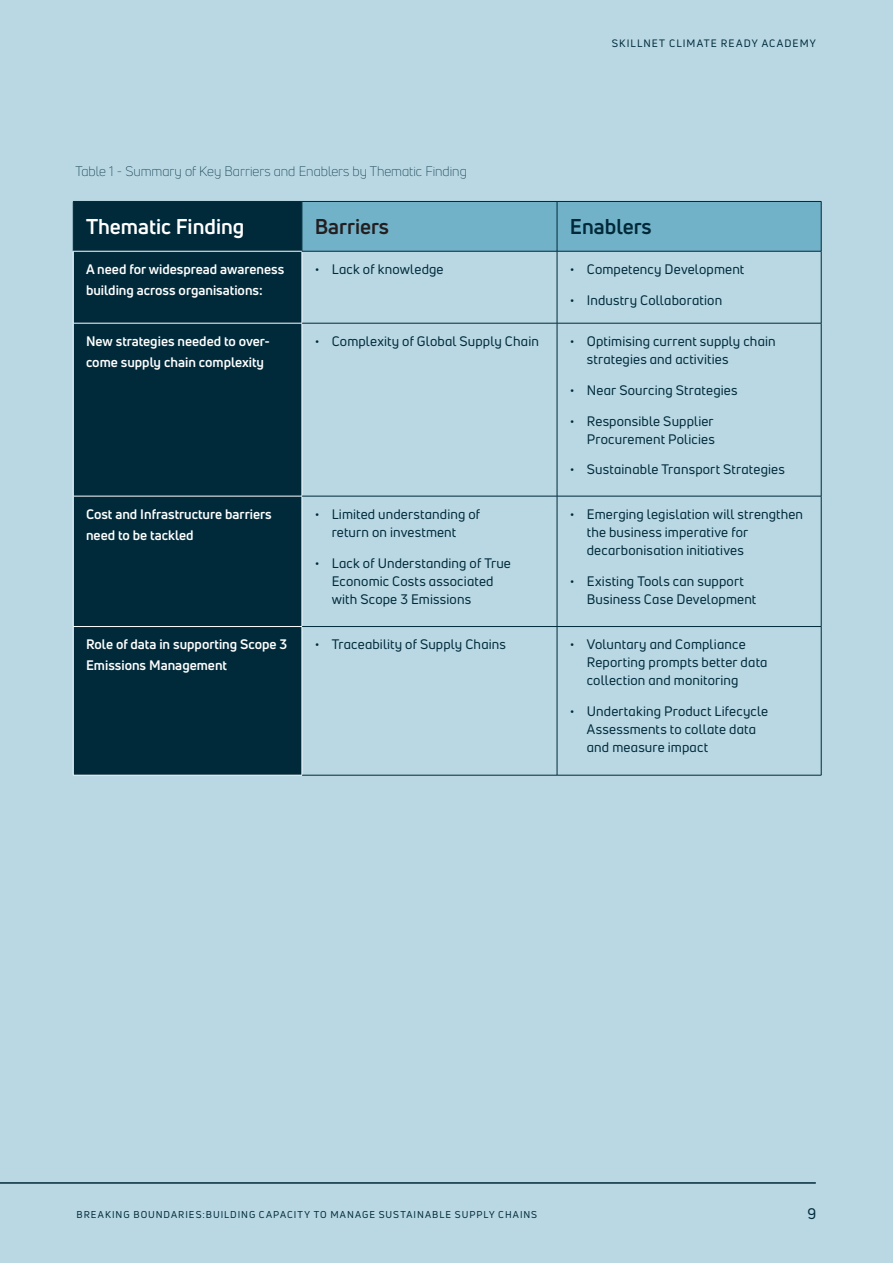
<style>
.page{position:relative;width:893px;height:1263px;background:#b9d8e4}
.page>*{position:absolute;margin:0;border:0;box-sizing:border-box;transform-origin:0 0}
.t1{font:700 21px "Uni Neue";color:#fff}
.t2{font:700 21px "Uni Neue";color:#231f20}
.t3{font:700 21px "Uni Neue";color:#002a3a}
.t4{font:15px "Uni Neue";color:#002a3a}
.t5{font:13.5px/18px "Uni Neue";letter-spacing:.015em;color:#002a3a}
.t6{font:700 13.5px/21px "Uni Neue";color:#fff}
.Normal_text_-_on_light{font:300 13.5px "Uni Neue";color:#002a3a}
.t7{font:10.5px "Uni Neue";letter-spacing:.11em;color:#002a3a}
.t8{font:9.75px "Uni Neue";letter-spacing:.105em;color:#002a3a}
</style>
<div class="page">
<hr style="left:0;top:1182px;width:816px;height:2px;background:#002a3a">
<div style="left:74px;top:202px;width:228px;height:573px;background:#002a3a"></div>
<div style="left:303px;top:202px;width:518px;height:49px;background:#72b2c9"></div>
<hr style="left:73px;top:251px;width:1px;height:72px;background:#fff">
<hr style="left:302px;top:251px;width:1px;height:72px;background:#fff">
<hr style="left:73px;top:323px;width:229px;height:1px;background:#fff">
<hr style="left:73px;top:323px;width:1px;height:173px;background:#fff">
<hr style="left:302px;top:323px;width:1px;height:173px;background:#fff">
<hr style="left:73px;top:496px;width:229px;height:1px;background:#fff">
<hr style="left:73px;top:496px;width:1px;height:130px;background:#fff">
<hr style="left:302px;top:496px;width:1px;height:130px;background:#fff">
<hr style="left:73px;top:626px;width:229px;height:1px;background:#fff">
<hr style="left:73px;top:627px;width:1px;height:148px;background:#fff">
<hr style="left:302px;top:627px;width:1px;height:148px;background:#fff">
<hr style="left:73px;top:775px;width:229px;height:1px;background:#fff">
<hr style="left:302px;top:323px;width:255px;height:1px;background:#002a3a">
<hr style="left:302px;top:496px;width:255px;height:1px;background:#002a3a">
<hr style="left:302px;top:626px;width:255px;height:1px;background:#002a3a">
<hr style="left:557px;top:627px;width:1px;height:148px;background:#002a3a">
<hr style="left:821px;top:627px;width:1px;height:148px;background:#002a3a">
<hr style="left:302px;top:775px;width:255px;height:1px;background:#002a3a">
<hr style="left:557px;top:775px;width:264px;height:1px;background:#002a3a">
<hr style="left:557px;top:201px;width:264px;height:1px;background:#002a3a">
<hr style="left:821px;top:202px;width:1px;height:49px;background:#002a3a">
<hr style="left:557px;top:251px;width:264px;height:1px;background:#002a3a">
<hr style="left:557px;top:251px;width:1px;height:72px;background:#002a3a">
<hr style="left:821px;top:251px;width:1px;height:72px;background:#002a3a">
<hr style="left:557px;top:323px;width:264px;height:1px;background:#002a3a">
<hr style="left:557px;top:323px;width:1px;height:173px;background:#002a3a">
<hr style="left:821px;top:323px;width:1px;height:173px;background:#002a3a">
<hr style="left:557px;top:496px;width:264px;height:1px;background:#002a3a">
<hr style="left:557px;top:496px;width:1px;height:130px;background:#002a3a">
<hr style="left:821px;top:496px;width:1px;height:130px;background:#002a3a">
<hr style="left:557px;top:626px;width:264px;height:1px;background:#002a3a">
<hr style="left:73px;top:201px;width:229px;height:1px;background:#002a3a">
<hr style="left:73px;top:202px;width:1px;height:49px;background:#002a3a">
<hr style="left:302px;top:201px;width:255px;height:1px;background:#002a3a">
<hr style="left:302px;top:202px;width:1px;height:49px;background:#002a3a">
<hr style="left:557px;top:202px;width:1px;height:49px;background:#002a3a">
<hr style="left:302px;top:251px;width:255px;height:1px;background:#002a3a">
<hr style="left:73px;top:251px;width:229px;height:1px;background:#fff">
<p class="Normal_text_-_on_light" style="left:76px;top:163px;width:393px">Table 1 - Summary of Key Barriers and Enablers by Thematic Finding</p>
<p class="t7" style="left:612px;top:36px;width:206px">SKILLNET CLIMATE READY ACADEMY</p>
<p class="t1" style="left:86px;top:213px;width:160px">Thematic Finding</p>
<p class="t2" style="left:315px;top:213px;width:76px">Barriers</p>
<p class="t3" style="left:570px;top:213px;width:83px">Enablers</p>
<p class="t6" style="left:86px;top:259px;width:200px">A need for widespread awareness building across organisations:</p>
<p class="t5" style="left:315px;top:260px;width:130px">• Lack of knowledge</p>
<p class="t5" style="left:570px;top:260px;width:176px">• Competency Development</p>
<p class="t5" style="left:570px;top:291px;width:154px">• Industry Collaboration</p>
<p class="t6" style="left:86px;top:331px;width:185px">New strategies needed to over&shy;come supply chain complexity</p>
<p class="t5" style="left:315px;top:332px;width:226px">• Complexity of Global Supply Chain</p>
<p class="t5" style="left:587px;top:332px;width:190px;text-indent:-17px">• Optimising current supply chain strategies and activities</p>
<p class="t5" style="left:570px;top:381px;width:169px">• Near Sourcing Strategies</p>
<p class="t5" style="left:570px;top:412px;width:146px;text-align:right">• Responsible Supplier<br>Procurement Policies</p>
<p class="t5" style="left:570px;top:460px;width:217px">• Sustainable Transport Strategies</p>
<p class="t6" style="left:86px;top:503px;width:187px">Cost and Infrastructure barriers need to be tackled</p>
<p class="t5" style="left:315px;top:505px;width:167px;text-align:center">• Limited understanding of return on investment</p>
<p class="t5" style="left:332px;top:554px;width:181px;text-indent:-17px">• Lack of Understanding of True<br>Economic Costs associated with Scope 3 Emissions</p>
<p class="t5" style="left:587px;top:505px;width:218px;text-indent:-17px">• Emerging legislation will strengthen the business imperative for decarbonisation initiatives</p>
<p class="t5" style="left:587px;top:572px;width:171px;text-indent:-17px">• Existing Tools can support<br>Business Case Development</p>
<p class="t6" style="left:86px;top:634px;width:203px">Role of data in supporting Scope 3<br>Emissions Management</p>
<p class="t5" style="left:315px;top:635px;width:193px">• Traceability of Supply Chains</p>
<p class="t5" style="left:587px;top:635px;width:182px;text-indent:-17px">• Voluntary and Compliance<br>Reporting prompts better data collection and monitoring</p>
<p class="t5" style="left:587px;top:702px;width:183px;text-indent:-17px">• Undertaking Product Lifecycle<br>Assessments to collate data and measure impact</p>
<p class="t8" style="left:77px;top:1208px;width:462px">BREAKING BOUNDARIES:BUILDING CAPACITY TO MANAGE SUSTAINABLE SUPPLY CHAINS</p>
<p class="t4" style="left:808px;top:1204px;width:10px">9</p>
</div>
